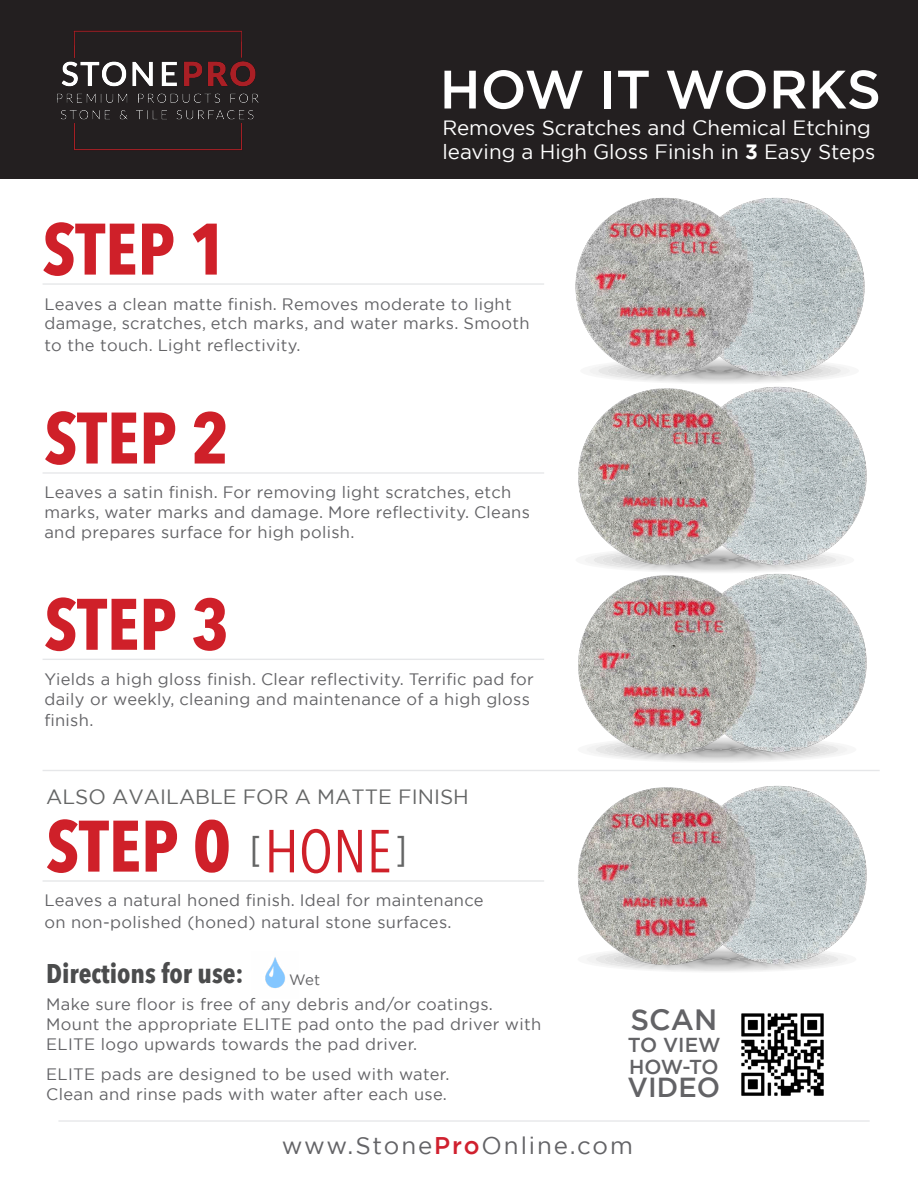
<style>
.page{position:relative;width:918px;height:1188px;background:#fff}
.page>*{position:absolute;margin:0;border:0;box-sizing:border-box;transform-origin:0 0}
.t1{font:700 72px "Avenir Next Condensed";color:#cf2029}
.t2{font:60px "Avenir Next Condensed";color:#cf2029}
.t3{font:500 54px "Gotham";color:#fff}
.t4{font:500 29.25px "Gotham";color:#636366}
.t5{font:500 27.45px "Gotham";color:#636366}
.t6{font:700 27px "Avenir Next Condensed";color:#4b4c4d}
.t7{font:24.15px "Gotham";letter-spacing:.08em;color:#636366}
.t8{font:20.7px/24px "Gotham";color:#fff}
.t9{font:20.7px "Gotham";color:#656666}
.t10{font:500 20.1px/22px "Gotham";color:#636366}
.t11{font:16.5px/19.8px "Gotham";letter-spacing:.02em;color:#636366}
.t12{font:15px "Gotham";color:#636366}
.s1{font-weight:700}
.s2{font-family:"DIN";font-size:36px;color:#656666}
.s3{font-weight:500;color:#d0202e}
</style>
<div class="page">
<div style="left:0;top:0;width:918px;height:179px;background:#231f20"></div>
<hr style="left:58px;top:1120px;width:812px;height:2px;background:#e6e7e9">
<hr style="left:43px;top:770px;width:837px;height:1px;background:#e6e7e9">
<hr style="left:43px;top:283px;width:501px;height:2px;background:#e6e7e9">
<hr style="left:43px;top:472px;width:501px;height:2px;background:#e6e7e9">
<hr style="left:43px;top:659px;width:501px;height:1px;background:#e6e7e9">
<hr style="left:43px;top:880px;width:501px;height:2px;background:#e6e7e9">
<img style="left:265px;top:957px;width:20px;height:31px">
<img style="left:575px;top:198px;width:290px;height:173px">
<img style="left:578px;top:371px;width:289px;height:187px">
<svg style="left:598px;top:754px;width:238px;height:8px"></svg>
<img style="left:578px;top:558px;width:289px;height:196px">
<svg style="left:612px;top:966px;width:210px;height:6px"></svg>
<img style="left:57px;top:30px;width:202px;height:120px">
<img style="left:578px;top:786px;width:289px;height:180px">
<img style="left:741px;top:1013px;width:83px;height:83px">
<h3 class="t3" style="left:440px;top:54px;width:443px">HOW IT WORKS</h3>
<h1 class="t1" style="left:43px;top:205px;width:186px">STEP 1</h1>
<p class="t8" style="left:442px;top:115px;width:435px">Removes Scratches and Chemical Etching leaving a High Gloss Finish in <span class="s1">3</span> Easy Steps</p>
<p class="t11" style="left:44px;top:293px;width:487px">Leaves a clean matte finish. Removes moderate to light damage, scratches, etch marks, and water marks. Smooth</p>
<p class="t11" style="left:44px;top:335px;width:258px">to the touch. Light reflectivity.</p>
<h1 class="t1" style="left:44px;top:394px;width:186px">STEP 2</h1>
<p class="t11" style="left:44px;top:482px;width:487px">Leaves a satin finish. For removing light scratches, etch marks, water marks and damage. More reflectivity. Cleans and prepares surface for high polish.</p>
<h1 class="t1" style="left:44px;top:580px;width:186px">STEP 3</h1>
<p class="t11" style="left:44px;top:669px;width:491px">Yields a high gloss finish. Clear reflectivity. Terrific pad for daily or weekly, cleaning and maintenance of a high gloss</p>
<p class="t11" style="left:44px;top:710px;width:50px">finish.</p>
<p class="t9" style="left:46px;top:783px;width:424px">ALSO AVAILABLE FOR A MATTE FINISH</p>
<h2 class="t2" style="left:250px;top:800px;width:159px"><span class="s2">[</span>HONE<span class="s2">]</span></h2>
<h1 class="t1" style="left:46px;top:802px;width:186px">STEP 0</h1>
<p class="t11" style="left:44px;top:889px;width:441px;line-height:21.6px">Leaves a natural honed finish. Ideal for maintenance on non-polished (honed) natural stone surfaces.</p>
<h3 class="t6" style="left:46px;top:957px;width:199px">Directions for use:</h3>
<p class="t12" style="left:289px;top:970px;width:33px">Wet</p>
<p class="t11" style="left:46px;top:994px;width:497px">Make sure floor is free of any debris and/or coatings.<br>Mount the appropriate ELITE pad onto the pad driver with<br>ELITE logo upwards towards the pad driver.</p>
<p class="t11" style="left:46px;top:1064px;width:405px">ELITE pads are designed to be used with water.<br>Clean and rinse pads with water after each use.</p>
<h3 class="t4" style="left:630px;top:1000px;width:88px">SCAN</h3>
<p class="t10" style="left:628px;top:1033px;width:94px">TO VIEW<br>HOW-TO</p>
<h3 class="t5" style="left:628px;top:1070px;width:94px">VIDEO</h3>
<h3 class="t7" style="left:282px;top:1130px;width:353px">www.Stone<span class="s3">Pro</span>Online.com</h3>
</div>
